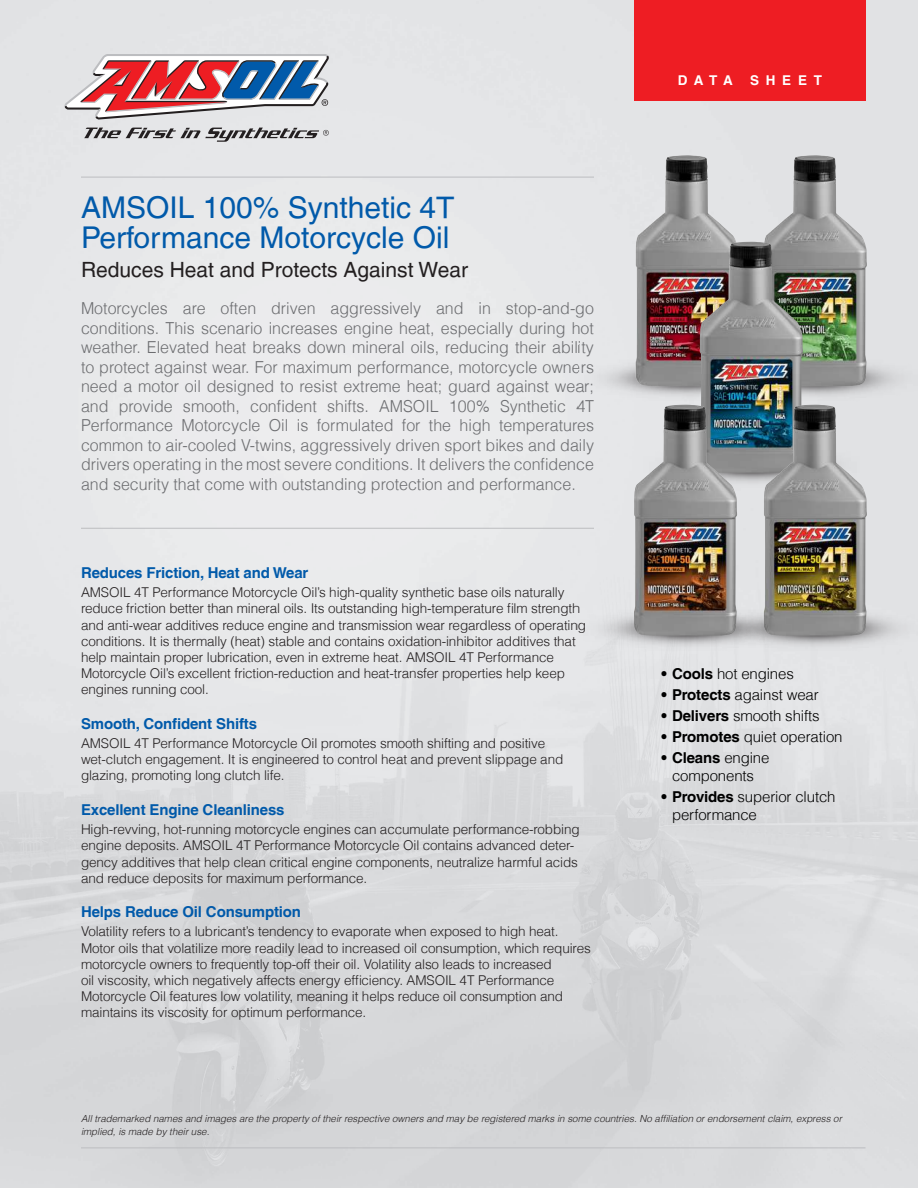
<style>
.page{position:relative;width:918px;height:1188px;background:#fff}
.page>*{position:absolute;margin:0;border:0;box-sizing:border-box;transform-origin:0 0}
.t1{font:30px/30px "Helvetica LT";color:#015aaa}
.t2{font:21px "Helvetica LT";color:#231f20}
.t3{font:300 16.5px/19.5px "Helvetica LT";color:#6c6d70;text-align:justify}
.t4{font:300 15px/18px "Helvetica LT";letter-spacing:-.01em;color:#000;text-align:center}
.t5{font:700 15px "Helvetica LT";letter-spacing:-.01em;color:#015aaa}
.t6{font:300 13.5px/16.2px "Helvetica LT";letter-spacing:-.01em;color:#231f20}
.t7{font:700 13.5px "Helvetica LT";letter-spacing:.5em;color:#fff}
.t8{font:italic 300 9.75px/12.8px "Helvetica LT";color:#231f20}
.s1{font-weight:700}
</style>
<div class="page">
<img style="left:0;top:0;width:918px;height:1188px">
<svg style="left:84px;top:128px;width:245px;height:14px;background:#a9a9aa"></svg>
<svg style="left:64px;top:54px;width:265px;height:66px"></svg>
<hr style="left:81px;top:528px;width:513px;height:1px;background:#bcbdc0">
<hr style="left:81px;top:1148px;width:785px;height:1px;background:#bcbdc0">
<hr style="left:81px;top:177px;width:513px;height:1px;background:#bcbdc0">
<div style="left:634px;top:0;width:232px;height:100px;background:#ee1d23"></div>
<img style="left:578px;top:346px;width:122px;height:68px">
<img style="left:635px;top:155px;width:104px;height:231px">
<img style="left:803px;top:346px;width:115px;height:68px">
<img style="left:764px;top:155px;width:103px;height:231px">
<img style="left:737px;top:473px;width:27px;height:28px">
<img style="left:700px;top:242px;width:103px;height:231px">
<img style="left:794px;top:595px;width:124px;height:69px">
<img style="left:764px;top:405px;width:103px;height:231px">
<img style="left:578px;top:595px;width:216px;height:69px">
<img style="left:634px;top:405px;width:103px;height:231px">
<h1 class="t1" style="left:81px;top:192px;width:375px">AMSOIL 100% Synthetic 4T<br>Performance Motorcycle Oil</h1>
<h2 class="t2" style="left:81px;top:257px;width:389px">Reduces Heat and Protects Against Wear</h2>
<p class="t3" style="left:81px;top:298px;width:515px">Motorcycles are often driven aggressively and in stop-and-go conditions. This scenario increases engine heat, especially during hot weather. Elevated heat breaks down mineral oils, reducing their ability to protect against wear. For maximum performance, motorcycle owners need a motor oil designed to resist extreme heat; guard against wear; and provide smooth, confident shifts. AMSOIL 100% Synthetic 4T Performance Motorcycle Oil is formulated for the high temperatures common to air-cooled V-twins, aggressively driven sport bikes and daily drivers operating in the most severe conditions. It delivers the confidence and security that come with outstanding protection and performance.</p>
<p class="t5" style="left:81px;top:564px;width:229px">Reduces Friction, Heat and Wear</p>
<p class="t6" style="left:81px;top:584px;width:507px">AMSOIL 4T Performance Motorcycle Oil’s high-quality synthetic base oils naturally reduce friction better than mineral oils. Its outstanding high-temperature film strength and anti-wear additives reduce engine and transmission wear regardless of operating conditions. It is thermally (heat) stable and contains oxidation-inhibitor additives that help maintain proper lubrication, even in extreme heat. AMSOIL 4T Performance Motorcycle Oil’s excellent friction-reduction and heat-transfer properties help keep engines running cool.</p>
<p class="t5" style="left:81px;top:714px;width:178px">Smooth, Confident Shifts</p>
<p class="t6" style="left:81px;top:735px;width:484px">AMSOIL 4T Performance Motorcycle Oil promotes smooth shifting and positive wet-clutch engagement. It is engineered to control heat and prevent slippage and glazing, promoting long clutch life.</p>
<p class="t5" style="left:81px;top:801px;width:205px">Excellent Engine Cleanliness</p>
<p class="t6" style="left:81px;top:821px;width:500px">High-revving, hot-running motorcycle engines can accumulate performance-robbing engine deposits. AMSOIL 4T Performance Motorcycle Oil contains advanced deter&shy;gency additives that help clean critical engine components, neutralize harmful acids and reduce deposits for maximum performance.</p>
<p class="t5" style="left:81px;top:903px;width:222px">Helps Reduce Oil Consumption</p>
<p class="t6" style="left:81px;top:923px;width:511px">Volatility refers to a lubricant’s tendency to evaporate when exposed to high heat.<br>Motor oils that volatilize more readily lead to increased oil consumption, which requires motorcycle owners to frequently top-off their oil. Volatility also leads to increased<br>oil viscosity, which negatively affects energy efficiency. AMSOIL 4T Performance Motorcycle Oil features low volatility, meaning it helps reduce oil consumption and maintains its viscosity for optimum performance.</p>
<p class="t7" style="left:678px;top:72px;width:56px">DATA</p>
<p class="t7" style="left:750px;top:72px;width:74px">SHEET</p>
<p class="t4" style="left:662px;top:665px;width:134px"><span class="s1">• Cools</span> hot engines</p>
<p class="t4" style="left:662px;top:686px;width:159px"><span class="s1">• Protects</span> against wear</p>
<p class="t4" style="left:662px;top:707px;width:160px"><span class="s1">• Delivers</span> smooth shifts</p>
<p class="t4" style="left:662px;top:728px;width:182px"><span class="s1">• Promotes</span> quiet operation</p>
<p class="t4" style="left:662px;top:749px;width:109px"><span class="s1">• Cleans</span> engine components</p>
<p class="t4" style="left:672px;top:788px;width:165px;text-align:left;text-indent:-10px"><span class="s1">• Provides</span> superior clutch performance</p>
<p class="t8" style="left:81px;top:1112px;width:762px">All trademarked names and images are the property of their respective owners and may be registered marks in some countries. No affiliation or endorsement claim, express or implied, is made by their use.</p>
</div>
